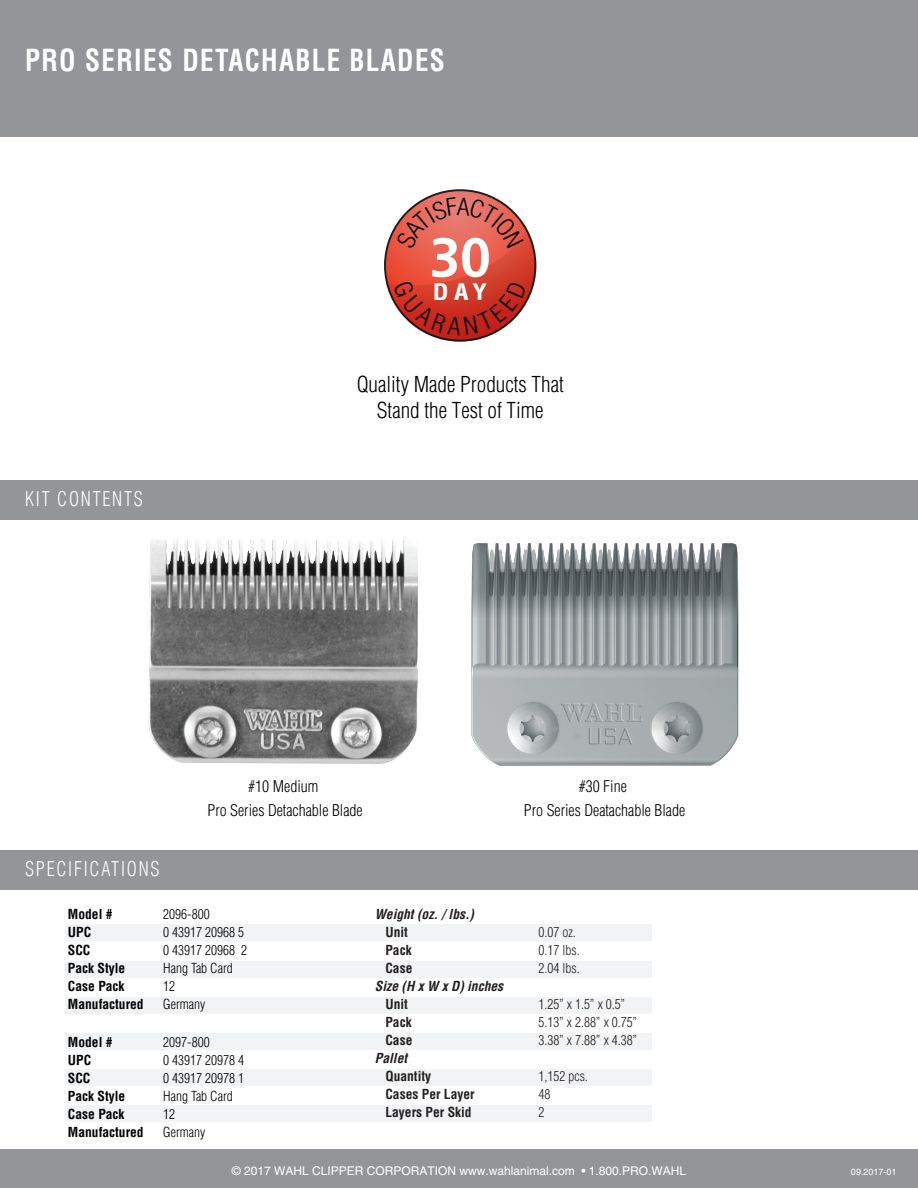
<style>
.page{position:relative;width:918px;height:1188px;background:#fff}
.page>*{position:absolute;margin:0;border:0;box-sizing:border-box;transform-origin:0 0}
.t1{font:700 55.05px "Frutiger LT";color:#fff}
.t2{font:700 condensed 29.7px "Helvetica LT";letter-spacing:.05em;color:#fff;scale:.91 1}
.t3{font:700 condensed 22.2px "Helvetica LT";color:#fff;scale:1.18 1}
.t4{font:300 condensed 21.45px/25.7px "Helvetica LT";color:#000103;text-align:center}
.t5{font:300 condensed 19.8px "Helvetica LT";letter-spacing:.1em;color:#fff;scale:.91 1}
.t6{font:300 condensed 15.75px/24.5px "Helvetica LT";color:#000103;text-align:center}
.t7{font:300 condensed 13.5px/18px "Helvetica LT";color:#000103}
.t8{font:300 condensed 13.5px/18px "Helvetica LT";color:#231f20}
.t9{font:700 condensed 13.5px/18px "Helvetica LT";color:#000103}
.t10{font:700 condensed 13.5px/18px "Helvetica LT";color:#231f20}
.t11{font:italic 700 condensed 13.5px "Helvetica LT";color:#231f20}
.t12{font:12px "Helvetica LT";color:#fff}
.t13{font:9px "Helvetica LT";color:#fff}
</style>
<div class="page">
<div style="left:65px;top:925px;width:586px;height:16px;background:#f2f3f4"></div>
<div style="left:65px;top:961px;width:586px;height:16px;background:#f2f3f4"></div>
<div style="left:65px;top:997px;width:586px;height:16px;background:#f2f3f4"></div>
<div style="left:65px;top:1033px;width:586px;height:17px;background:#f2f3f4"></div>
<div style="left:65px;top:1069px;width:586px;height:17px;background:#f2f3f4"></div>
<div style="left:65px;top:1106px;width:586px;height:16px;background:#f2f3f4"></div>
<img style="left:148px;top:538px;width:270px;height:226px">
<img style="left:471px;top:543px;width:268px;height:223px">
<div style="left:0;top:0;width:918px;height:136px;background:#939598"></div>
<div style="left:0;top:1150px;width:918px;height:38px;background:#939598"></div>
<div style="left:0;top:480px;width:918px;height:40px;background:#939598"></div>
<div style="left:0;top:851px;width:918px;height:39px;background:#939598"></div>
<svg style="left:384px;top:189px;width:152px;height:153px"></svg>
<h2 class="t2" style="left:25px;top:41px;width:463px">PRO SERIES DETACHABLE BLADES</h2>
<h1 class="t1" style="left:430px;top:225px;width:63px">30</h1>
<h3 class="t3" style="left:433px;top:278px;width:47px">DAY</h3>
<h3 class="t5" style="left:25px;top:487px;width:131px">KIT CONTENTS</h3>
<h3 class="t4" style="left:357px;top:371px;width:209px">Quality Made Products That<br>Stand the Test of Time</h3>
<p class="t6" style="left:207px;top:774px;width:157px">#10 Medium<br>Pro Series Detachable Blade</p>
<p class="t6" style="left:524px;top:774px;width:163px">#30 Fine<br>Pro Series Deatachable Blade</p>
<h3 class="t5" style="left:25px;top:857px;width:149px">SPECIFICATIONS</h3>
<p class="t9" style="left:68px;top:905px;width:77px">Model #<br>UPC<br>SCC<br>Pack Style<br>Case Pack<br>Manufactured</p>
<p class="t7" style="left:163px;top:905px;width:85px">2096-800<br>0 43917 20968 5<br>0 43917 20968 2<br>Hang Tab Card<br>12<br>Germany</p>
<p class="t9" style="left:68px;top:1033px;width:77px">Model #<br>UPC<br>SCC<br>Pack Style<br>Case Pack<br>Manufactured</p>
<p class="t7" style="left:163px;top:1033px;width:82px">2097-800<br>0 43917 20978 4<br>0 43917 20978 1<br>Hang Tab Card<br>12<br>Germany</p>
<p class="t11" style="left:375px;top:906px;width:101px">Weight (oz. / lbs.)</p>
<p class="t10" style="left:385px;top:923px;width:28px">Unit<br>Pack<br>Case</p>
<p class="t11" style="left:375px;top:978px;width:130px">Size (H x W x D) inches</p>
<p class="t10" style="left:385px;top:995px;width:28px">Unit<br>Pack<br>Case</p>
<p class="t11" style="left:375px;top:1050px;width:34px">Pallet</p>
<p class="t10" style="left:385px;top:1067px;width:91px">Quantity<br>Cases Per Layer<br>Layers Per Skid</p>
<p class="t8" style="left:538px;top:923px;width:43px">0.07 oz.<br>0.17 lbs.<br>2.04 lbs.</p>
<p class="t8" style="left:538px;top:995px;width:100px">1.25” x 1.5” x 0.5”<br>5.13” x 2.88” x 0.75”<br>3.38” x 7.88” x 4.38”</p>
<p class="t8" style="left:538px;top:1067px;width:51px">1,152 pcs.<br>48<br>2</p>
<p class="t12" style="left:232px;top:1164px;width:456px">© 2017 WAHL CLIPPER CORPORATION www.wahlanimal.com • 1.800.PRO.WAHL</p>
<p class="t13" style="left:851px;top:1167px;width:47px">09.2017-01</p>
</div>
